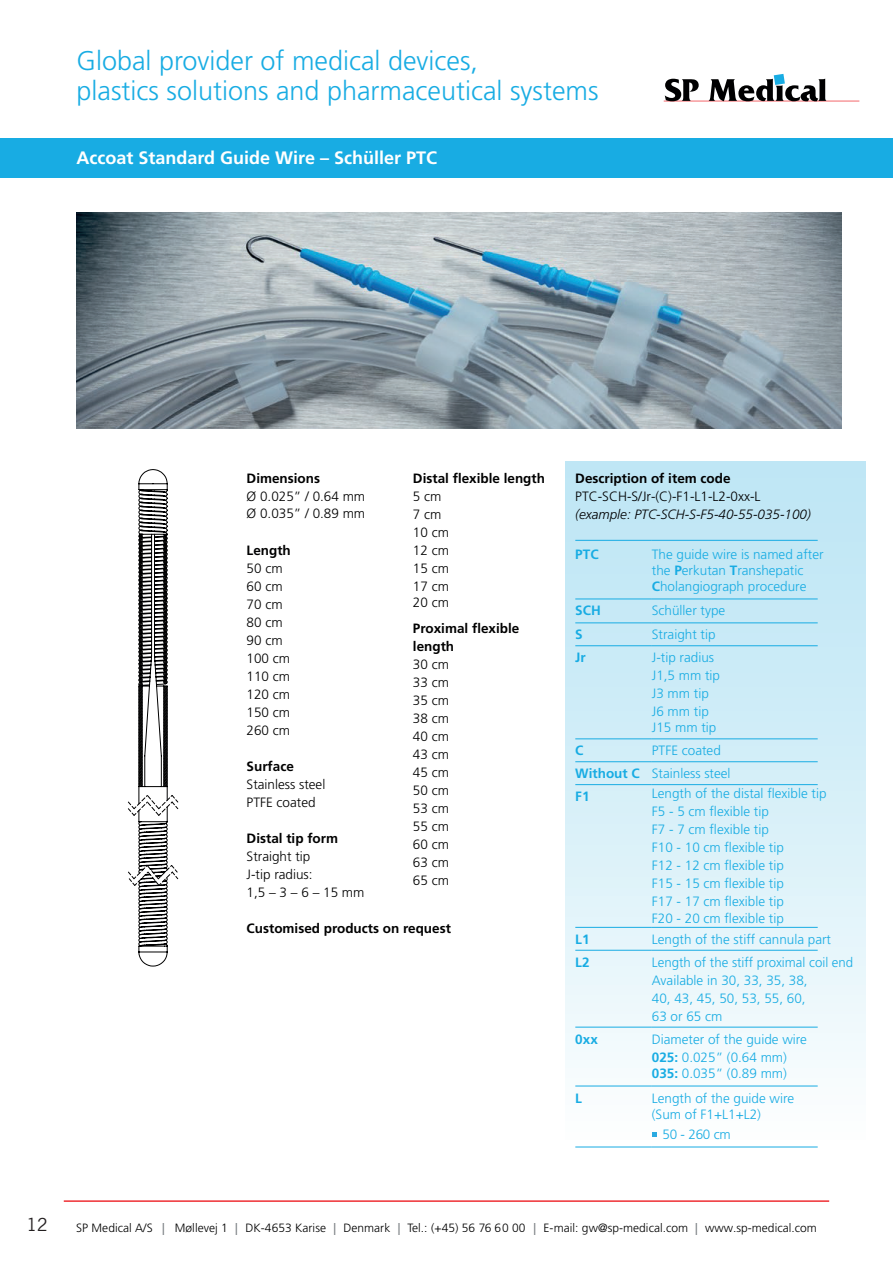
<style>
.page{position:relative;width:893px;height:1263px;background:#fff}
.page>*{position:absolute;margin:0;border:0;box-sizing:border-box;transform-origin:0 0}
.t1{font:300 27px/30px "Frutiger LT Std";color:#18ace3}
.t2{font:700 18px "Frutiger LT Std";color:#fff}
.t3{font:18px "News Gothic BT";color:#231f20}
.t4{font:300 13.5px/18px "Frutiger LT Std";color:#18ace3}
.t5{font:300 13.5px/18px "Frutiger LT Std";color:#000001}
.t6{font:700 13.5px/18px "Frutiger LT Std";color:#000001}
.t7{font:italic 300 13.5px "Frutiger LT Std";color:#000001}
.t8{font:700 13.5px "Frutiger LT Std";color:#18ace3}
.t9{font:300 12px "Frutiger LT Std";letter-spacing:.005em;color:#000001}
.s1{font-weight:700}
.s2{font-weight:400;color:#767b7f}
</style>
<div class="page">
<div style="left:566px;top:461px;width:299px;height:684px;background:linear-gradient(to bottom,#b9e4f4,#f9fdfe)"></div>
<div style="left:0;top:138px;width:893px;height:39px;background:#18ace3"></div>
<svg style="left:664px;top:74px;width:195px;height:28px"></svg>
<hr style="left:575px;top:623px;width:77px;height:1px;background:#18ace3">
<hr style="left:652px;top:623px;width:166px;height:1px;background:#18ace3">
<hr style="left:575px;top:645px;width:77px;height:1px;background:#18ace3">
<hr style="left:652px;top:645px;width:166px;height:1px;background:#18ace3">
<hr style="left:575px;top:739px;width:77px;height:1px;background:#18ace3">
<hr style="left:652px;top:739px;width:166px;height:1px;background:#18ace3">
<hr style="left:575px;top:761px;width:77px;height:1px;background:#18ace3">
<hr style="left:652px;top:761px;width:166px;height:1px;background:#18ace3">
<hr style="left:575px;top:784px;width:77px;height:1px;background:#18ace3">
<hr style="left:652px;top:784px;width:166px;height:1px;background:#18ace3">
<hr style="left:575px;top:927px;width:77px;height:1px;background:#18ace3">
<hr style="left:652px;top:927px;width:166px;height:1px;background:#18ace3">
<hr style="left:575px;top:950px;width:77px;height:1px;background:#18ace3">
<hr style="left:652px;top:950px;width:166px;height:1px;background:#18ace3">
<hr style="left:575px;top:1027px;width:77px;height:1px;background:#18ace3">
<hr style="left:652px;top:1027px;width:166px;height:1px;background:#18ace3">
<hr style="left:575px;top:1086px;width:77px;height:1px;background:#18ace3">
<hr style="left:652px;top:1086px;width:166px;height:1px;background:#18ace3">
<hr style="left:575px;top:1147px;width:77px;height:1px;background:#18ace3">
<hr style="left:652px;top:1147px;width:166px;height:1px;background:#18ace3">
<svg style="left:128px;top:469px;width:51px;height:498px"></svg>
<img style="left:77px;top:212px;width:765px;height:216px">
<hr style="left:575px;top:599px;width:77px;height:1px;background:#18ace3">
<hr style="left:652px;top:599px;width:166px;height:1px;background:#18ace3">
<hr style="left:575px;top:540px;width:77px;height:1px;background:#18ace3">
<hr style="left:652px;top:540px;width:166px;height:1px;background:#18ace3">
<svg style="left:653px;top:1132px;width:4px;height:4px"></svg>
<hr style="left:64px;top:1200px;width:765px;height:2px;background:#ee2e33">
<h1 class="t1" style="left:77px;top:46px;width:524px">Global provider of medical devices,<br>plastics solutions and pharmaceutical systems</h1>
<h2 class="t2" style="left:77px;top:148px;width:362px">Accoat Standard Guide Wire – Schüller PTC</h2>
<p class="t6" style="left:413px;top:470px;width:134px">Distal flexible length</p>
<p class="t5" style="left:413px;top:488px;width:38px">5 cm<br>7 cm<br>10 cm<br>12 cm<br>15 cm<br>17 cm</p>
<p class="t5" style="left:413px;top:594px;width:38px">20 cm</p>
<p class="t6" style="left:413px;top:619px;width:108px">Proximal flexible length</p>
<p class="t5" style="left:413px;top:655px;width:38px;text-align:justify">30 cm 33 cm 35 cm 38 cm 40 cm 43 cm 45 cm 50 cm 53 cm 55 cm 60 cm 63 cm 65 cm</p>
<p class="t6" style="left:247px;top:919px;width:206px">Customised products on request</p>
<p class="t6" style="left:247px;top:470px;width:75px">Dimensions</p>
<p class="t5" style="left:247px;top:489px;width:120px;line-height:16.2px">Ø 0.025” / 0.64 mm<br>Ø 0.035” / 0.89 mm</p>
<p class="t6" style="left:247px;top:542px;width:46px">Length</p>
<p class="t5" style="left:247px;top:560px;width:45px">50 cm<br>60 cm<br>70 cm<br>80 cm<br>90 cm<br>100 cm<br>110 cm<br>120 cm<br>150 cm<br>260 cm</p>
<p class="t6" style="left:247px;top:758px;width:49px">Surface</p>
<p class="t5" style="left:247px;top:776px;width:80px">Stainless steel<br>PTFE coated</p>
<p class="t6" style="left:247px;top:830px;width:93px">Distal tip form</p>
<p class="t5" style="left:247px;top:848px;width:119px">Straight tip<br>J-tip radius:<br>1,5 – 3 – 6 – 15 mm</p>
<p class="t6" style="left:575px;top:470px;width:157px">Description of item code</p>
<p class="t5" style="left:575px;top:488px;width:187px">PTC-SCH-S/Jr-(C)-F1-L1-L2-0xx-L</p>
<p class="t7" style="left:575px;top:507px;width:237px">(example: PTC-SCH-S-F5-40-55-035-100)</p>
<p class="t8" style="left:575px;top:546px;width:25px">PTC</p>
<p class="t4" style="left:652px;top:546px;width:173px;line-height:16.2px">The guide wire is named after the <span class="s1">P</span>erkutan <span class="s1">T</span>ranshepatic<br><span class="s1">C</span>holangiograph procedure</p>
<p class="t8" style="left:575px;top:602px;width:27px">SCH</p>
<p class="t4" style="left:652px;top:602px;width:75px">Schüller type</p>
<p class="t8" style="left:575px;top:650px;width:12px">Jr</p>
<p class="t4" style="left:652px;top:649px;width:70px">J-tip radius<br>J1,5 mm tip<br>J3 mm tip<br>J6 mm tip</p>
<p class="t4" style="left:652px;top:719px;width:66px">J15 mm tip</p>
<p class="t8" style="left:575px;top:743px;width:10px">C</p>
<p class="t8" style="left:575px;top:627px;width:9px">S</p>
<p class="t4" style="left:652px;top:626px;width:65px">Straight tip</p>
<p class="t4" style="left:575px;top:739px;width:157px;line-height:23px;text-indent:77px">PTFE coated<br><span class="s1">Without C</span> Stainless steel<br><span class="s1">F1</span></p>
<p class="t4" style="left:652px;top:785px;width:176px">Length of the distal flexible tip<br>F5 - 5 cm flexible tip<br>F7 - 7 cm flexible tip<br>F10 - 10 cm flexible tip<br>F12 - 12 cm flexible tip<br>F15 - 15 cm flexible tip<br>F17 - 17 cm flexible tip</p>
<p class="t4" style="left:652px;top:909px;width:134px">F20 - 20 cm flexible tip</p>
<p class="t8" style="left:575px;top:931px;width:16px">L1</p>
<p class="t4" style="left:652px;top:930px;width:181px">Length of the stiff cannula part</p>
<p class="t8" style="left:575px;top:954px;width:16px">L2</p>
<p class="t4" style="left:652px;top:953px;width:203px">Length of the stiff proximal coil end<br>Available in 30, 33, 35, 38,<br>40, 43, 45, 50, 53, 55, 60,<br>63 or 65 cm</p>
<p class="t8" style="left:575px;top:1031px;width:24px">0xx</p>
<p class="t4" style="left:652px;top:1030px;width:157px">Diameter of the guide wire</p>
<p class="t8" style="left:575px;top:1090px;width:8px">L</p>
<p class="t4" style="left:652px;top:1049px;width:137px;line-height:16.2px"><span class="s1">025:</span> 0.025” (0.64 mm)<br><span class="s1">035:</span> 0.035” (0.89 mm)</p>
<p class="t4" style="left:652px;top:1090px;width:144px;line-height:16.2px">Length of the guide wire (Sum of F1+L1+L2)</p>
<p class="t4" style="left:662px;top:1125px;width:70px">50 - 260 cm</p>
<h2 class="t3" style="left:26px;top:1214px;width:23px">12</h2>
<p class="t9" style="left:76px;top:1221px;width:742px">SP Medical A/S <span class="s2">|</span> Møllevej 1 <span class="s2">|</span> DK-4653 Karise <span class="s2">|</span> Denmark <span class="s2">|</span> Tel.: (+45) 56 76 60 00 <span class="s2">|</span> E-mail: gw@sp-medical.com <span class="s2">|</span> www.sp-medical.com</p>
</div>
